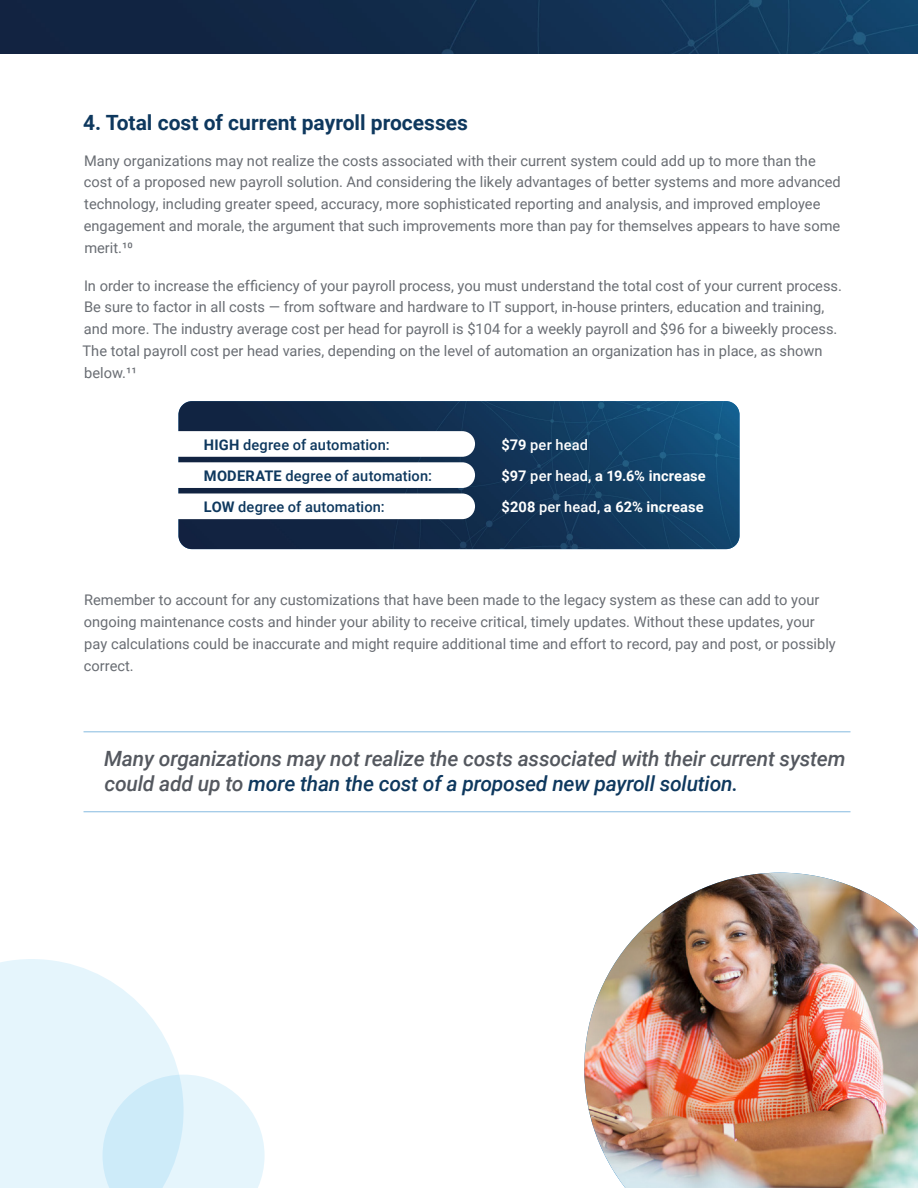
<style>
.page{position:relative;width:918px;height:1188px;background:#fff}
.page>*{position:absolute;margin:0;border:0;box-sizing:border-box;transform-origin:0 0}
.callout_1_-_rules_over_under{font:italic 500 21px/25.2px "Roboto";letter-spacing:-.01em;color:#54585f}
.head_2_-_medium{font:700 21px "Roboto";color:#0e385e}
.body_-_default_text{font:14.7px/21.8px "Roboto";color:#696d73}
.no_cvr_-_title{font:500 14.7px "Roboto";letter-spacing:.01em;color:#0e385e}
.no_cvr_-_title-2{font:700 14.7px "Roboto";letter-spacing:.01em;color:#fff}
.no_cvr_-_title-3{font:500 14.7px "Roboto";letter-spacing:.01em;color:#fff}
.s1{font-weight:700}
.s2{font-weight:500}
.s3{color:#0e385e}
</style>
<div class="page">
<img style="left:0;top:0;width:918px;height:53px">
<img style="left:178px;top:401px;width:562px;height:148px">
<hr style="left:84px;top:731px;width:767px;height:1px;background:#85bae0">
<hr style="left:84px;top:811px;width:767px;height:1px;background:#85bae0">
<svg style="left:178px;top:431px;width:297px;height:88px"></svg>
<img style="left:584px;top:873px;width:334px;height:315px">
<svg style="left:0;top:959px;width:265px;height:229px"></svg>
<p class="head_2_-_medium" style="left:83px;top:108px;width:386px">4. Total cost of current payroll processes</p>
<p class="body_-_default_text" style="left:84px;top:149px;width:758px">Many organizations may not realize the costs associated with their current system could add up to more than the cost of a proposed new payroll solution. And considering the likely advantages of better systems and more advanced technology, including greater speed, accuracy, more sophisticated reporting and analysis, and improved employee engagement and morale, the argument that such improvements more than pay for themselves appears to have some merit.¹⁰</p>
<p class="body_-_default_text" style="left:83px;top:274px;width:761px">In order to increase the efficiency of your payroll process, you must understand the total cost of your current process.<br>Be sure to factor in all costs — from software and hardware to IT support, in-house printers, education and training, and more. The industry average cost per head for payroll is $104 for a weekly payroll and $96 for a biweekly process.<br>The total payroll cost per head varies, depending on the level of automation an organization has in place, as shown below.¹¹</p>
<p class="no_cvr_-_title" style="left:204px;top:434px;width:187px"><span class="s1">HIGH</span> degree of automation:</p>
<p class="no_cvr_-_title-3" style="left:501px;top:434px;width:88px"><span class="s1">$79</span> per head</p>
<p class="no_cvr_-_title" style="left:204px;top:465px;width:230px"><span class="s1">MODERATE</span> degree of automation:</p>
<p class="no_cvr_-_title-2" style="left:501px;top:465px;width:206px">$97 <span class="s2">per head,</span> a 19.6% increase</p>
<p class="no_cvr_-_title" style="left:204px;top:497px;width:182px"><span class="s1">LOW</span> degree of automation:</p>
<p class="no_cvr_-_title-2" style="left:501px;top:497px;width:204px">$208 <span class="s2">per head,</span> a 62% increase</p>
<p class="body_-_default_text" style="left:84px;top:589px;width:753px">Remember to account for any customizations that have been made to the legacy system as these can add to your ongoing maintenance costs and hinder your ability to receive critical, timely updates. Without these updates, your pay calculations could be inaccurate and might require additional time and effort to record, pay and post, or possibly correct.</p>
<p class="callout_1_-_rules_over_under" style="left:104px;top:745px;width:743px">Many organizations may not realize the costs associated with their current system could add up to <span class="s3">more than the cost of a proposed new payroll solution.</span></p>
</div>
